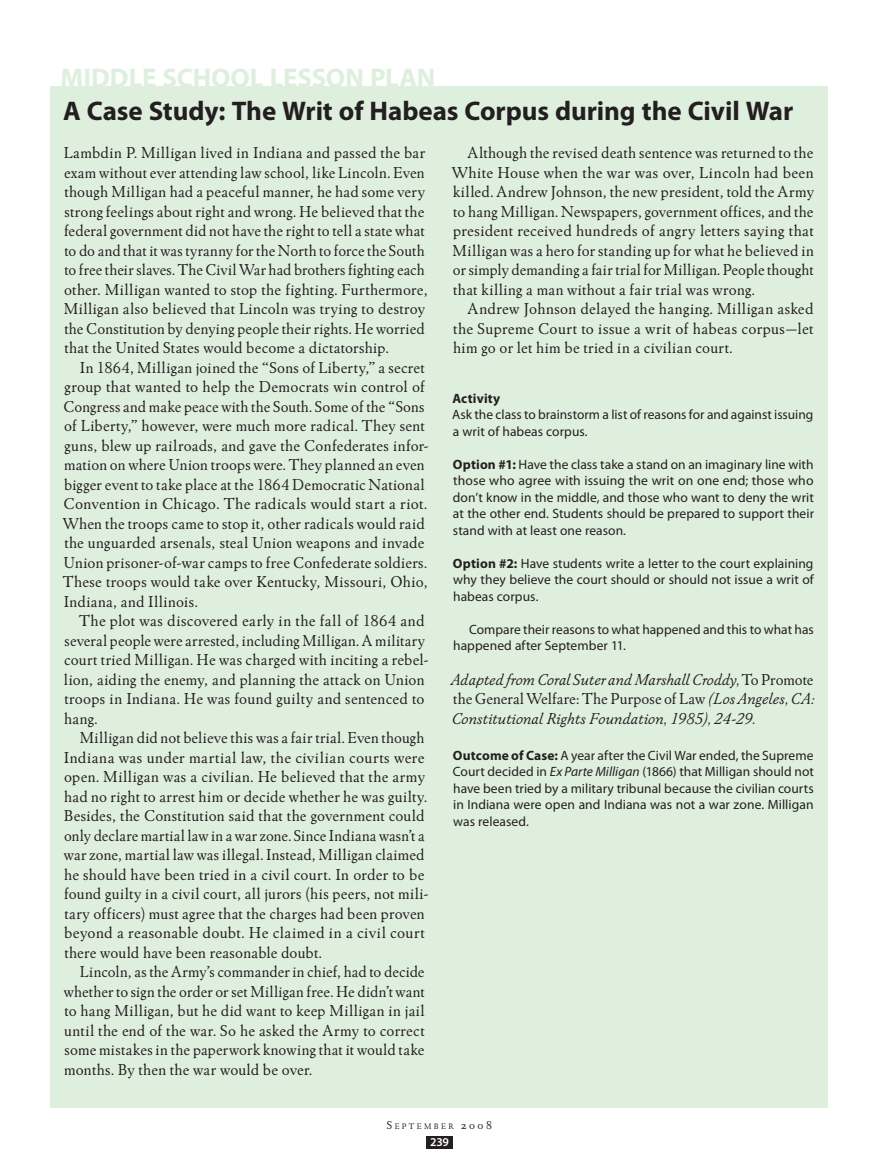
<style>
.page{position:relative;width:878px;height:1161px;background:#fff}
.page>*{position:absolute;margin:0;border:0;box-sizing:border-box;transform-origin:0 0}
.t1{font:700 27px "Myriad Pro";letter-spacing:-.005em;color:#231f20}
.t2{font:700 27px "Myriad Pro";color:#dfefde}
.t3{font:16.5px/19.5px "Winchester New ITC";letter-spacing:.015em;color:#231f20}
.t4{font:italic 16.5px/19.5px "Winchester New ITC";letter-spacing:.005em;color:#231f20;text-align:justify}
.t5{font:13.5px/16.5px "Myriad Pro";letter-spacing:.005em;color:#231f20;text-align:justify}
.t6{font:700 13.5px "Myriad Pro";letter-spacing:.01em;color:#231f20}
.t7{font:600 12px "Myriad Pro";color:#fff}
.t8{font:8.4px "Winchester New ITC Book OS";letter-spacing:.285em;color:#231f20}
.s1{font-weight:700}
.s2{font-style:normal}
.s3{font-style:italic}
.s4{font-size:12px}
</style>
<div class="page">
<div style="left:426px;top:1136px;width:26px;height:12px;background:#231f20"></div>
<div style="left:50px;top:86px;width:777px;height:1021px;background:#dfefde"></div>
<h1 class="t2" style="left:61px;top:63px;width:18px">Midd</h1>
<h1 class="t2" style="left:129px;top:63px;width:156px">le School Less</h1>
<h1 class="t2" style="left:326px;top:63px;width:92px">on Plan</h1>
<h1 class="t1" style="left:63px;top:96px;width:731px">A Case Study: The Writ of Habeas Corpus during the Civil War</h1>
<p class="t3" style="left:64px;top:143px;width:366px">Lambdin P. Milligan lived in Indiana and passed the bar exam without ever attending law school, like Lincoln. Even though Milligan had a peaceful manner, he had some very strong feelings about right and wrong. He believed that the federal government did not have the right to tell a state what to do and that it was tyranny for the North to force the South to free their slaves. The Civil War had brothers fighting each other. Milligan wanted to stop the fighting. Furthermore, Milligan also believed that Lincoln was trying to destroy the Constitution by denying people their rights. He worried that the United States would become a dictatorship.</p>
<p class="t3" style="left:63px;top:357px;width:367px;text-indent:17px">In 1864, Milligan joined the “Sons of Liberty,” a secret group that wanted to help the Democrats win control of Congress and make peace with the South. Some of the “Sons of Liberty,” however, were much more radical. They sent guns, blew up railroads, and gave the Confederates infor&shy;mation on where Union troops were. They planned an even bigger event to take place at the 1864 Democratic National Convention in Chicago. The radicals would start a riot.<br>When the troops came to stop it, other radicals would raid the unguarded arsenals, steal Union weapons and invade Union prisoner-of-war camps to free Confederate soldiers.<br>These troops would take over Kentucky, Missouri, Ohio, Indiana, and Illinois.</p>
<p class="t3" style="left:64px;top:611px;width:366px;text-indent:15px">The plot was discovered early in the fall of 1864 and several people were arrested, including Milligan. A military court tried Milligan. He was charged with inciting a rebel&shy;lion, aiding the enemy, and planning the attack on Union troops in Indiana. He was found guilty and sentenced to hang.</p>
<p class="t3" style="left:64px;top:728px;width:367px;text-indent:16px">Milligan did not believe this was a fair trial. Even though Indiana was under martial law, the civilian courts were open. Milligan was a civilian. He believed that the army had no right to arrest him or decide whether he was guilty.<br>Besides, the Constitution said that the government could only declare martial law in a war zone. Since Indiana wasn’t a war zone, martial law was illegal. Instead, Milligan claimed he should have been tried in a civil court. In order to be found guilty in a civil court, all jurors (his peers, not mili&shy;tary officers) must agree that the charges had been proven beyond a reasonable doubt. He claimed in a civil court there would have been reasonable doubt.</p>
<p class="t3" style="left:64px;top:962px;width:362px;text-align:justify;text-indent:16px">Lincoln, as the Army’s commander in chief, had to decide whether to sign the order or set Milligan free. He didn’t want to hang Milligan, but he did want to keep Milligan in jail until the end of the war. So he asked the Army to correct some mistakes in the paperwork knowing that it would take months. By then the war would be over.</p>
<p class="t3" style="left:452px;top:143px;width:363px;text-align:justify;text-indent:16px">Although the revised death sentence was returned to the White House when the war was over, Lincoln had been killed. Andrew Johnson, the new president, told the Army to hang Milligan. Newspapers, government offices, and the president received hundreds of angry letters saying that Milligan was a hero for standing up for what he believed in or simply demanding a fair trial for Milligan. People thought that killing a man without a fair trial was wrong.</p>
<p class="t3" style="left:453px;top:299px;width:362px;text-align:justify;text-indent:15px">Andrew Johnson delayed the hanging. Milligan asked the Supreme Court to issue a writ of habeas corpus—let him go or let him be tried in a civilian court.</p>
<p class="t6" style="left:452px;top:391px;width:49px">Activity</p>
<p class="t5" style="left:452px;top:407px;width:363px">Ask the class to brainstorm a list of reasons for and against issuing a writ of habeas corpus.</p>
<p class="t5" style="left:453px;top:456px;width:363px"><span class="s1">Option #1:</span> Have the class take a stand on an imaginary line with those who agree with issuing the writ on one end; those who don’t know in the middle, and those who want to deny the writ at the other end. Students should be prepared to support their stand with at least one reason.</p>
<p class="t5" style="left:453px;top:555px;width:362px"><span class="s1">Option #2:</span> Have students write a letter to the court explaining why they believe the court should or should not issue a writ of habeas corpus.</p>
<p class="t5" style="left:453px;top:621px;width:362px;text-indent:16px">Compare their reasons to what happened and this to what has happened after September 11.</p>
<p class="t4" style="left:450px;top:669px;width:365px">Adapted from Coral Suter and Marshall Croddy, <span class="s2">To Promote the General Welfare: The Purpose of Law</span> (Los Angeles, CA:<br>Constitutional Rights Foundation, 1985), 24-29.</p>
<p class="t5" style="left:453px;top:747px;width:362px"><span class="s1">Outcome of Case:</span> A year after the Civil War ended, the Supreme Court decided in <span class="s3">Ex Parte Milligan</span> (1866) that Milligan should not have been tried by a military tribunal because the civilian courts in Indiana were open and Indiana was not a war zone. Milligan was released.</p>
<p class="t8" style="left:387px;top:1121px;width:107px"><span class="s4">S</span>EPTEMBER <span class="s4">2008</span></p>
<p class="t7" style="left:430px;top:1134px;width:20px">239</p>
</div>
